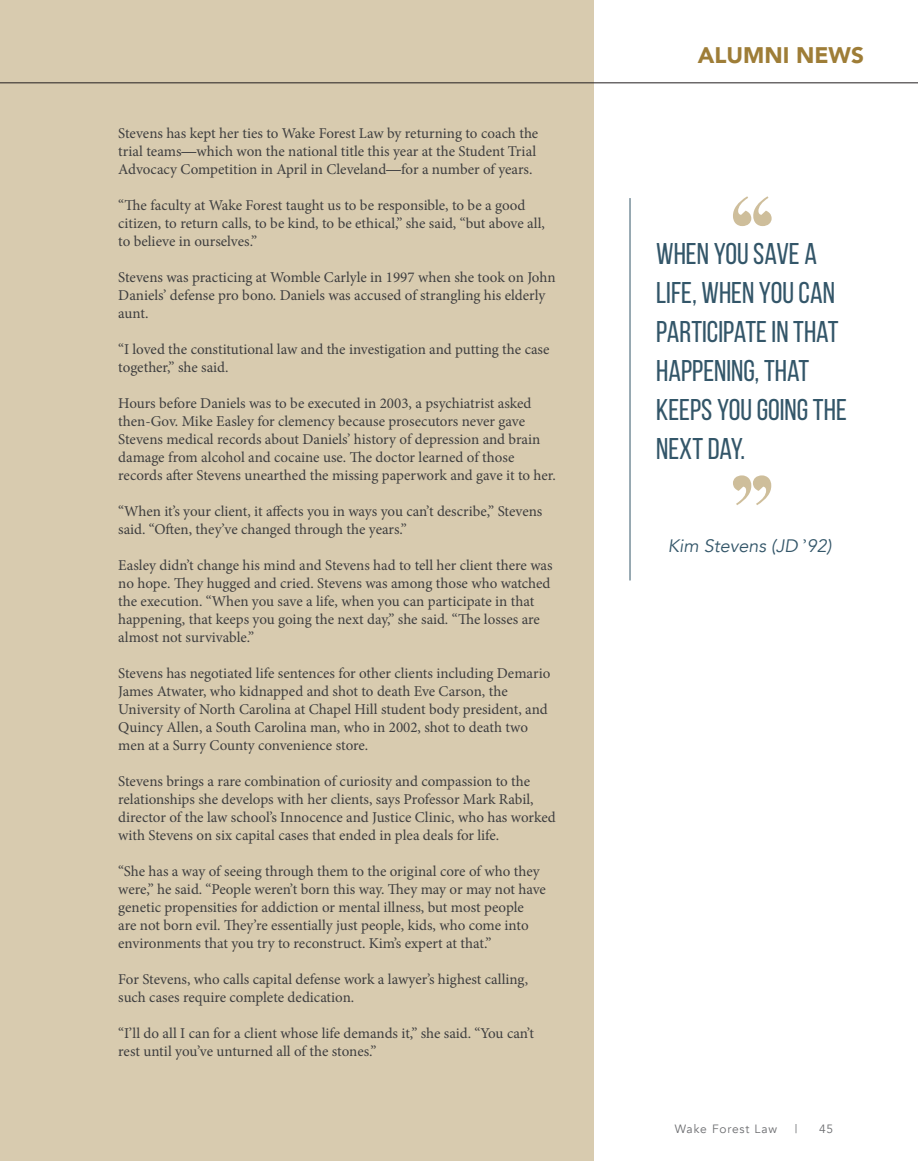
<style>
.page{position:relative;width:918px;height:1161px;background:#fff}
.page>*{position:absolute;margin:0;border:0;box-sizing:border-box;transform-origin:0 0}
.t1{font:108px "Abril Fatface";color:#9e7d37}
.t2{font:30px/39px "Bebas Neue";color:#335669}
.t3{font:900 22.5px "Avenir";color:#9e7d37}
.t4{font:italic 18px "Avenir";color:#335669}
.t5{font:15px/18px "Minion Pro";letter-spacing:-.005em;color:#3e3e3f}
.t6{font:12px "Avenir";letter-spacing:.07em;color:#6c6d70}
.s1{font-family:"Avenir"}
.s2{font-family:"Minion Pro";font-style:normal}
</style>
<div class="page">
<div style="left:0;top:0;width:594px;height:1161px;background:#d8cbaf"></div>
<hr style="left:0;top:83px;width:918px;height:1px;background:#231f20">
<hr style="left:630px;top:198px;width:1px;height:382px;background:#335669">
<p class="t5" style="left:118px;top:124px;width:422px">Stevens has kept her ties to Wake Forest Law by returning to coach the trial teams<span class="s1">—</span>which won the national title this year at the Student Trial<br>Advocacy Competition in April in Cleveland<span class="s1">—</span>for a number of years.</p>
<p class="t5" style="left:118px;top:196px;width:428px">“The faculty at Wake Forest taught us to be responsible, to be a good citizen, to return calls, to be kind, to be ethical,” she said, “but above all, to believe in ourselves.”</p>
<p class="t5" style="left:118px;top:268px;width:439px">Stevens was practicing at Womble Carlyle in 1997 when she took on John<br>Daniels’ defense pro bono. Daniels was accused of strangling his elderly aunt.</p>
<p class="t5" style="left:118px;top:340px;width:433px">“I loved the constitutional law and the investigation and putting the case together,” she said.</p>
<p class="t5" style="left:118px;top:394px;width:439px">Hours before Daniels was to be executed in 2003, a psychiatrist asked then-Gov. Mike Easley for clemency because prosecutors never gave Stevens medical records about Daniels’ history of depression and brain damage from alcohol and cocaine use. The doctor learned of those records after Stevens unearthed the missing paperwork and gave it to her.</p>
<p class="t5" style="left:118px;top:502px;width:426px">“When it’s your client, it affects you in ways you can’t describe,” Stevens said. “Often, they’ve changed through the years.”</p>
<p class="t5" style="left:118px;top:556px;width:436px">Easley didn’t change his mind and Stevens had to tell her client there was no hope. They hugged and cried. Stevens was among those who watched the execution. “When you save a life, when you can participate in that happening, that keeps you going the next day,” she said. “The losses are almost not survivable.”</p>
<p class="t5" style="left:118px;top:664px;width:434px">Stevens has negotiated life sentences for other clients including Demario James Atwater, who kidnapped and shot to death Eve Carson, the University of North Carolina at Chapel Hill student body president, and Quincy Allen, a South Carolina man, who in 2002, shot to death two men at a Surry County convenience store.</p>
<p class="t5" style="left:118px;top:772px;width:439px">Stevens brings a rare combination of curiosity and compassion to the relationships she develops with her clients, says Professor Mark Rabil, director of the law school’s Innocence and Justice Clinic, who has worked with Stevens on six capital cases that ended in plea deals for life.</p>
<p class="t5" style="left:118px;top:862px;width:429px">“She has a way of seeing through them to the original core of who they were,” he said. “People weren’t born this way. They may or may not have genetic propensities for addiction or mental illness, but most people are not born evil. They’re essentially just people, kids, who come into environments that you try to reconstruct. Kim’s expert at that.”</p>
<p class="t5" style="left:118px;top:970px;width:411px">For Stevens, who calls capital defense work a lawyer’s highest calling, such cases require complete dedication.</p>
<p class="t5" style="left:118px;top:1024px;width:417px">“I’ll do all I can for a client whose life demands it,” she said. “You can’t rest until you’ve unturned all of the stones.”</p>
<h3 class="t3" style="left:698px;top:36px;width:168px">ALUMNI NEWS</h3>
<h1 class="t1" style="left:728px;top:164px;width:50px">“</h1>
<h2 class="t2" style="left:656px;top:234px;width:192px">WHEN YOU SAVE A<br>LIFE, WHEN YOU CAN<br>PARTICIPATE IN THAT<br>HAPPENING, THAT<br>KEEPS YOU GOING THE<br>NEXT DAY.</h2>
<h1 class="t1" style="left:728px;top:440px;width:50px">”</h1>
<p class="t4" style="left:668px;top:535px;width:165px">Kim Stevens (JD <span class="s2">’</span>92)</p>
<p class="t6" style="left:675px;top:1121px;width:104px">Wake Forest Law</p>
<p class="t6" style="left:795px;top:1121px;width:4px">|</p>
<p class="t6" style="left:819px;top:1121px;width:16px">45</p>
</div>
